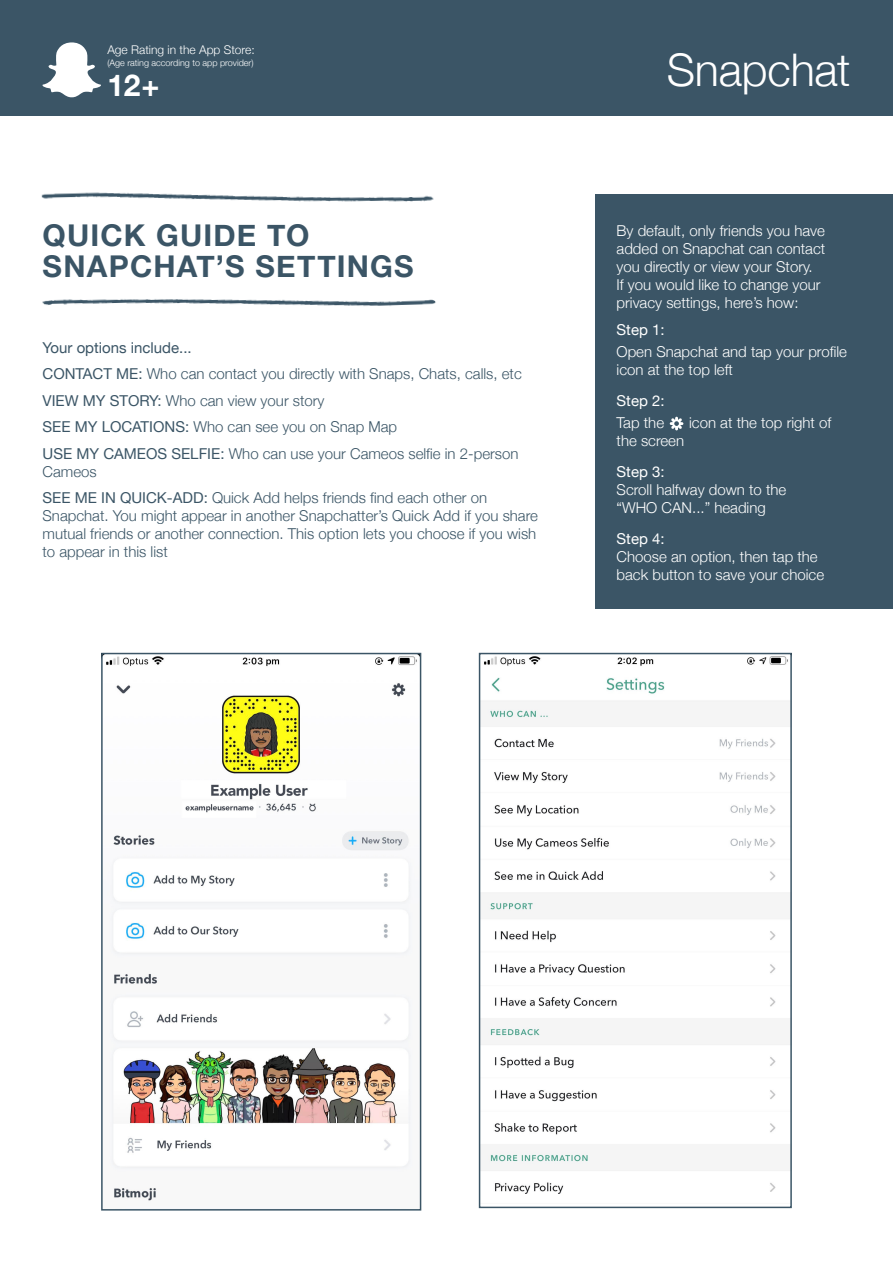
<style>
.page{position:relative;width:893px;height:1263px;background:#fff}
.page>*{position:absolute;margin:0;border:0;box-sizing:border-box;transform-origin:0 0}
.t1{font:300 45px "Helvetica Neue";letter-spacing:-.005em;color:#fff}
.t2{font:700 30px/30px "Helvetica Neue";letter-spacing:.04em;color:#3b5566}
.t3{font:700 30px "Helvetica Neue";color:#fff}
.t4{font:300 15px/18px "Helvetica Neue";color:#3b5566}
.t5{font:300 15px/18px "Helvetica Neue";color:#fff}
.t6{font:15px "Helvetica Neue";color:#3b5566}
.t7{font:15px "Helvetica Neue";color:#fff}
.t8{font:300 12px "Helvetica Neue";color:#fff}
.t9{font:300 9px "Helvetica Neue";color:#fff}
.s1{font-weight:400}
</style>
<div class="page">
<div style="left:0;top:0;width:893px;height:116px;background:#3b5566"></div>
<img style="left:42px;top:299px;width:394px;height:7px">
<img style="left:41px;top:192px;width:393px;height:10px">
<div style="left:595px;top:195px;width:298px;height:414px;background:#3b5566"></div>
<svg style="left:43px;top:42px;width:58px;height:55px"></svg>
<svg style="left:670px;top:417px;width:13px;height:13px"></svg>
<img style="left:106px;top:656px;width:311px;height:545px">
<div style="left:101px;top:653px;width:320px;height:557px;border:2px solid #3b5566"></div>
<img style="left:482px;top:656px;width:307px;height:538px">
<div style="left:479px;top:653px;width:313px;height:555px;border:2px solid #3b5566"></div>
<p class="t8" style="left:107px;top:40px;width:149px">Age Rating in the App Store:</p>
<p class="t9" style="left:107px;top:56px;width:148px">(Age rating according to app provider)</p>
<p class="t3" style="left:107px;top:62px;width:53px">12+</p>
<p class="t2" style="left:43px;top:222px;width:373px">QUICK GUIDE TO<br>SNAPCHAT’S SETTINGS</p>
<p class="t6" style="left:43px;top:336px;width:151px">Your options include...</p>
<p class="t4" style="left:43px;top:364px;width:481px"><span class="s1">CONTACT ME:</span> Who can contact you directly with Snaps, Chats, calls, etc</p>
<p class="t4" style="left:43px;top:390px;width:284px"><span class="s1">VIEW MY STORY:</span> Who can view your story</p>
<p class="t4" style="left:43px;top:417px;width:356px"><span class="s1">SEE MY LOCATIONS:</span> Who can see you on Snap Map</p>
<p class="t4" style="left:43px;top:443px;width:477px"><span class="s1">USE MY CAMEOS SELFIE:</span> Who can use your Cameos selfie in 2-person<br>Cameos</p>
<p class="t4" style="left:43px;top:488px;width:497px"><span class="s1">SEE ME IN QUICK-ADD:</span> Quick Add helps friends find each other on Snapchat. You might appear in another Snapchatter’s Quick Add if you share mutual friends or another connection. This option lets you choose if you wish to appear in this list</p>
<p class="t1" style="left:667px;top:34px;width:185px">Snapchat</p>
<p class="t5" style="left:617px;top:221px;width:210px">By default, only friends you have added on Snapchat can contact you directly or view your Story.<br>If you would like to change your privacy settings, here’s how:</p>
<p class="t7" style="left:617px;top:319px;width:50px">Step 1:</p>
<p class="t5" style="left:617px;top:341px;width:232px">Open Snapchat and tap your profile icon at the top left</p>
<p class="t7" style="left:617px;top:390px;width:50px">Step 2:</p>
<p class="t5" style="left:617px;top:413px;width:49px">Tap the</p>
<p class="t5" style="left:689px;top:413px;width:144px">icon at the top right of</p>
<p class="t5" style="left:617px;top:431px;width:69px">the screen</p>
<p class="t7" style="left:617px;top:461px;width:50px">Step 3:</p>
<p class="t5" style="left:617px;top:479px;width:171px">Scroll halfway down to the “WHO CAN...” heading</p>
<p class="t5" style="left:617px;top:528px;width:209px"><span class="s1">Step 4:<br></span>Choose an option, then tap the back button to save your choice</p>
</div>
